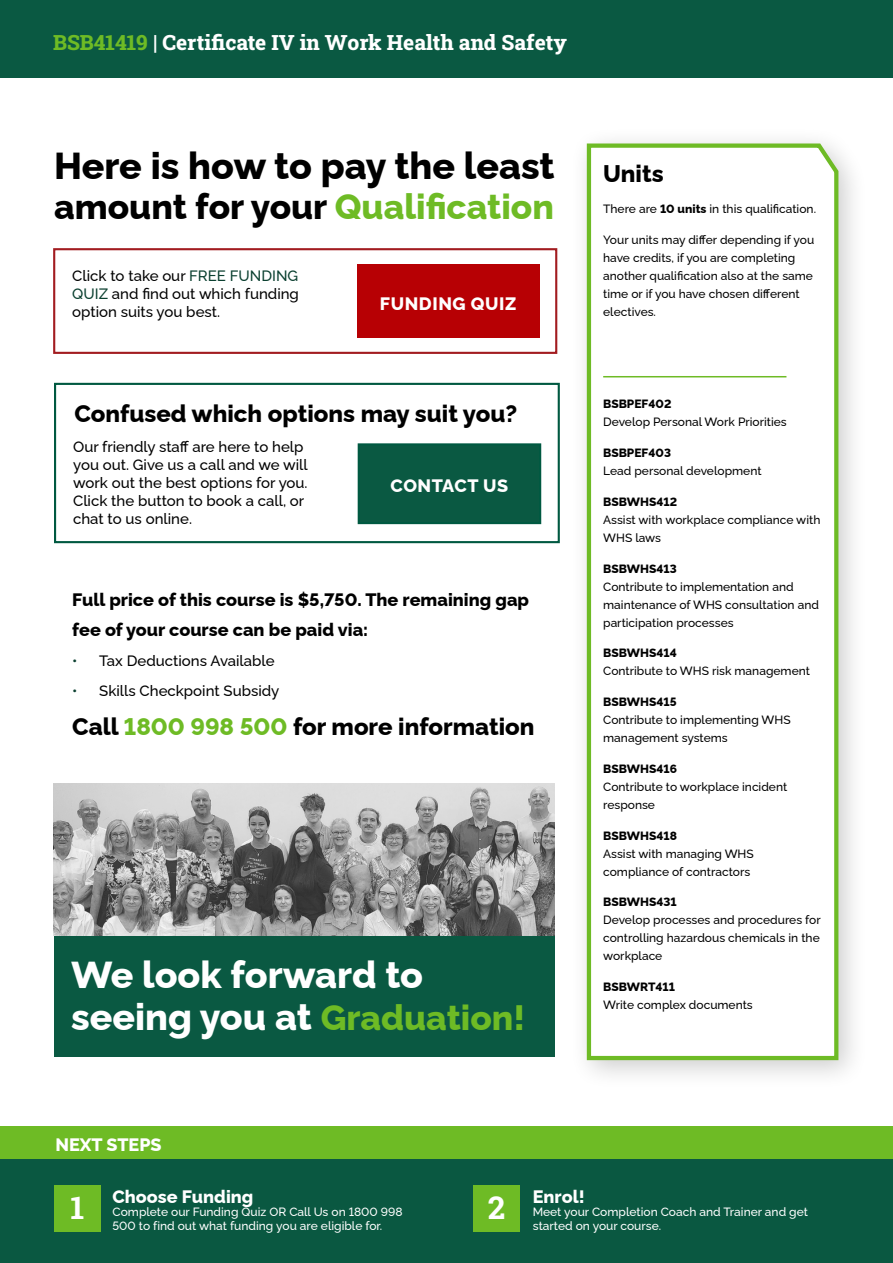
<style>
.page{position:relative;width:893px;height:1263px;background:#fff}
.page>*{position:absolute;margin:0;border:0;box-sizing:border-box;transform-origin:0 0}
.t1{font:800 37.5px/42px "Raleway";color:#fff}
.t2{font:800 37.5px "Raleway";color:#000}
.t3{font:800 35.25px "Raleway";color:#000}
.t4{font:31.5px "Roboto Slab";color:#fff}
.t5{font:800 24px "Raleway";color:#000}
.t6{font:21px "Roboto Slab";color:#fff}
.t7{font:800 18px/30px "Raleway";color:#000}
.t8{font:800 18px "Raleway";color:#fff}
.t9{font:800 18px "Raleway";letter-spacing:.03em;color:#fff}
.t10{font:500 15px/18px "Raleway";color:#000;text-align:justify}
.t11{font:500 12px/18px "Raleway";color:#000}
.t12{font:500 12px/13.5px "Raleway";color:#fff}
.t13{font:800 12px "Raleway";color:#000}
.s1{color:#6ebb25}
.s2{color:#0b4030}
.s3{font-size:35.25px;color:#6ebb25}
.s4{font-weight:800}
</style>
<div class="page">
<div style="left:0;top:1158px;width:893px;height:104px;background:#0a5841"></div>
<div style="left:0;top:1126px;width:893px;height:33px;background:#6ebb25"></div>
<div style="left:54px;top:1185px;width:47px;height:47px;background:#6ebb25"></div>
<div style="left:0;top:0;width:893px;height:78px;background:#0a5942"></div>
<div style="left:473px;top:1185px;width:47px;height:47px;background:#6ebb25"></div>
<div style="left:569px;top:126px;width:299px;height:964px;background:#000;opacity:.2"></div>
<svg style="left:585px;top:141px;width:256px;height:921px"></svg>
<div style="left:53px;top:248px;width:504px;height:106px;border:2px solid #a21c20"></div>
<div style="left:357px;top:264px;width:183px;height:74px;background:#b70004"></div>
<img style="left:53px;top:783px;width:501px;height:153px">
<div style="left:54px;top:936px;width:500px;height:121px;background:#0a5942"></div>
<div style="left:54px;top:383px;width:506px;height:160px;border:2px solid #005941"></div>
<div style="left:359px;top:444px;width:181px;height:79px;background:#0a5942"></div>
<div style="left:358px;top:443px;width:183px;height:81px;border:2px solid #005941"></div>
<h3 class="t6" style="left:53px;top:28px;width:515px"><span class="s1">BSB41419</span> | Certificate IV in Work Health and Safety</h3>
<h1 class="t2" style="left:54px;top:136px;width:502px">Here is how to pay the least</h1>
<h2 class="t3" style="left:54px;top:179px;width:501px">amount for your <span class="s1">Qualification</span></h2>
<p class="t10" style="left:72px;top:265px;width:228px">Click to take our <span class="s2">FREE FUNDING QUIZ</span> and find out which funding option suits you best.</p>
<h3 class="t9" style="left:380px;top:289px;width:138px">FUNDING QUIZ</h3>
<h3 class="t5" style="left:74px;top:395px;width:444px">Confused which options may suit you?</h3>
<p class="t10" style="left:73px;top:436px;width:236px;text-align:left">Our friendly staff are here to help you out. Give us a call and we will work out the best options for you.<br>Click the button to book a call, or chat to us online.</p>
<h3 class="t9" style="left:391px;top:471px;width:119px">CONTACT US</h3>
<h3 class="t7" style="left:72px;top:583px;width:458px">Full price of this course is $5,750. The remaining gap fee of your course can be paid via:</h3>
<p class="t10" style="left:72px;top:650px;width:204px"><span class="s2">•</span> Tax Deductions Available</p>
<p class="t10" style="left:72px;top:680px;width:209px"><span class="s2">•</span> Skills Checkpoint Subsidy</p>
<h3 class="t5" style="left:72px;top:707px;width:464px">Call <span class="s1">1800 998 500</span> for more information</h3>
<h1 class="t1" style="left:71px;top:950px;width:456px">We look forward to seeing you at <span class="s3">Graduation!</span></h1>
<h3 class="t5" style="left:603px;top:155px;width:62px">Units</h3>
<p class="t11" style="left:603px;top:199px;width:214px">There are <span class="s4">10 units</span> in this qualification.</p>
<p class="t11" style="left:603px;top:229px;width:213px">Your units may differ depending if you have credits, if you are completing another qualification also at the same time or if you have chosen different electives.</p>
<p class="t13" style="left:603px;top:394px;width:70px">BSBPEF402</p>
<p class="t11" style="left:603px;top:412px;width:185px">Develop Personal Work Priorities</p>
<p class="t13" style="left:603px;top:443px;width:69px">BSBPEF403</p>
<p class="t11" style="left:603px;top:460px;width:160px">Lead personal development</p>
<p class="t13" style="left:603px;top:492px;width:75px">BSBWHS412</p>
<p class="t11" style="left:603px;top:509px;width:219px">Assist with workplace compliance with<br>WHS laws</p>
<p class="t13" style="left:603px;top:559px;width:75px">BSBWHS413</p>
<p class="t11" style="left:603px;top:576px;width:217px">Contribute to implementation and maintenance of WHS consultation and participation processes</p>
<p class="t13" style="left:603px;top:643px;width:75px">BSBWHS414</p>
<p class="t11" style="left:603px;top:661px;width:208px">Contribute to WHS risk management</p>
<p class="t13" style="left:603px;top:692px;width:75px">BSBWHS415</p>
<p class="t11" style="left:603px;top:709px;width:189px">Contribute to implementing WHS management systems</p>
<p class="t13" style="left:603px;top:759px;width:75px">BSBWHS416</p>
<p class="t11" style="left:603px;top:776px;width:186px">Contribute to workplace incident response</p>
<p class="t13" style="left:603px;top:826px;width:75px">BSBWHS418</p>
<p class="t11" style="left:603px;top:843px;width:152px">Assist with managing WHS compliance of contractors</p>
<p class="t13" style="left:603px;top:892px;width:75px">BSBWHS431</p>
<p class="t11" style="left:603px;top:910px;width:219px;text-align:justify">Develop processes and procedures for controlling hazardous chemicals in the workplace</p>
<p class="t13" style="left:603px;top:977px;width:73px">BSBWRT411</p>
<p class="t11" style="left:603px;top:994px;width:151px">Write complex documents</p>
<h3 class="t8" style="left:55px;top:1130px;width:108px">NEXT STEPS</h3>
<h3 class="t4" style="left:70px;top:1185px;width:15px">1</h3>
<h3 class="t8" style="left:113px;top:1182px;width:142px">Choose Funding</h3>
<p class="t12" style="left:113px;top:1204px;width:292px">Complete our Funding Quiz OR Call Us on 1800 998<br>500 to find out what funding you are eligible for.</p>
<h3 class="t4" style="left:488px;top:1185px;width:19px">2</h3>
<h3 class="t8" style="left:533px;top:1182px;width:53px">Enrol!</h3>
<p class="t12" style="left:533px;top:1204px;width:277px">Meet your Completion Coach and Trainer and get started on your course.</p>
</div>
